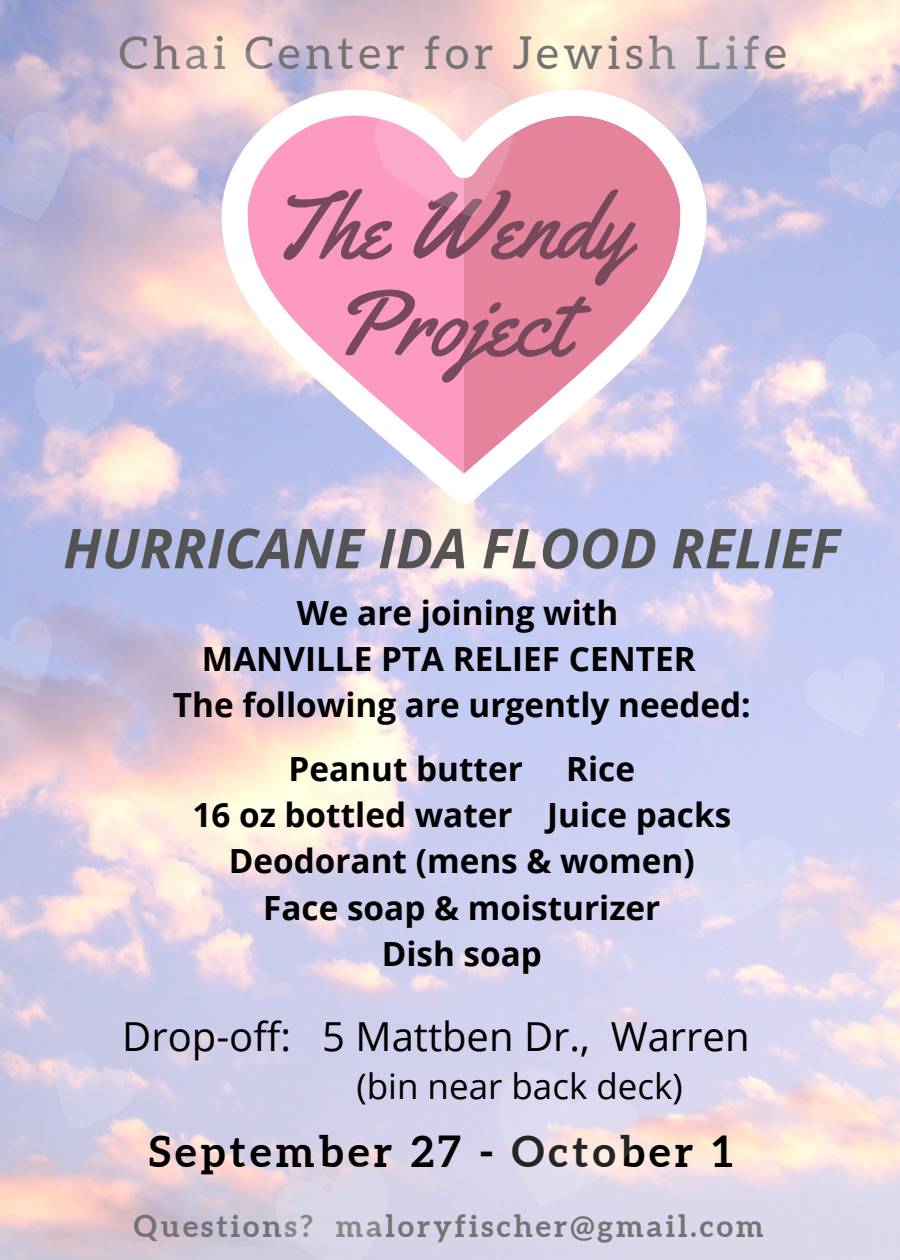
<style>
.page{position:relative;width:900px;height:1260px;background:#fff}
.page>*{position:absolute;margin:0;border:0;box-sizing:border-box;transform-origin:0 0}
.t1{font:93.25px/97.5px "Yellowtail";color:#78495c;text-align:center}
.t2{font:italic 700 55px "Open Sans";color:#545454}
.t3{font:45.25px "Aleo";letter-spacing:.1em;color:#737373}
.t4{font:700 42.75px "Aleo";letter-spacing:.1em;color:#000}
.t5{font:40px "Open Sans";color:#000}
.t6{font:35px "Open Sans";color:#000}
.t7{font:700 33.25px "Open Sans";color:#000}
.t8{font:700 30.25px "Aleo";letter-spacing:.1em;color:#737373}
</style>
<div class="page">
<svg style="left:221px;top:90px;width:228px;height:414px"></svg>
<svg style="left:449px;top:90px;width:258px;height:414px"></svg>
<svg style="left:173px;top:37px;width:96px;height:92px;background:#f7dad4"></svg>
<svg style="left:0;top:105px;width:92px;height:134px;background:#b7b3d4"></svg>
<svg style="left:23px;top:365px;width:95px;height:92px;background:#bebfe2"></svg>
<svg style="left:367px;top:72px;width:172px;height:168px"></svg>
<svg style="left:647px;top:26px;width:120px;height:114px;background:#d0c6dc"></svg>
<svg style="left:823px;top:126px;width:77px;height:96px;background:#b5bee6"></svg>
<svg style="left:91px;top:766px;width:162px;height:157px;background:#f7e4dd"></svg>
<svg style="left:0;top:610px;width:71px;height:103px;background:#bab8d9"></svg>
<svg style="left:805px;top:326px;width:95px;height:132px;background:#cfceed"></svg>
<div style="left:800px;top:653px;width:99px;height:95px;background:#cdd2f5"></div>
<svg style="left:475px;top:1061px;width:170px;height:166px;background:#dfd9eb"></svg>
<svg style="left:270px;top:1159px;width:136px;height:101px;background:#d8d3e5"></svg>
<svg style="left:662px;top:812px;width:140px;height:135px;background:#d7d6f2"></svg>
<svg style="left:36px;top:1046px;width:104px;height:100px;background:#d3cde3"></svg>
<svg style="left:767px;top:1079px;width:99px;height:96px;background:#f7e2de"></svg>
<p class="t3" style="left:119px;top:27px;width:669px">Chai Center for Jewish Life</p>
<p class="t1" style="left:269px;top:178px;width:364px">The Wendy<br>Project</p>
<p class="t2" style="left:63px;top:510px;width:778px">HURRICANE IDA FLOOD RELIEF</p>
<p class="t7" style="left:297px;top:589px;width:323px">We are joining with</p>
<p class="t7" style="left:202px;top:635px;width:495px">MANVILLE PTA RELIEF CENTER</p>
<p class="t7" style="left:173px;top:681px;width:579px">The following are urgently needed:</p>
<p class="t7" style="left:289px;top:746px;width:236px">Peanut butter</p>
<p class="t7" style="left:566px;top:746px;width:70px">Rice</p>
<p class="t7" style="left:192px;top:792px;width:540px">16 oz bottled water Juice packs</p>
<p class="t7" style="left:229px;top:838px;width:467px">Deodorant (mens &amp; women)</p>
<p class="t7" style="left:263px;top:884px;width:399px">Face soap &amp; moisturizer</p>
<p class="t7" style="left:382px;top:930px;width:162px">Dish soap</p>
<p class="t5" style="left:122px;top:1008px;width:629px">Drop-off: 5 Mattben Dr., Warren</p>
<p class="t6" style="left:356px;top:1062px;width:328px">(bin near back deck)</p>
<p class="t4" style="left:149px;top:1127px;width:585px">September 27 - October 1</p>
<p class="t8" style="left:134px;top:1209px;width:631px">Questions? maloryfischer@gmail.com</p>
</div>
